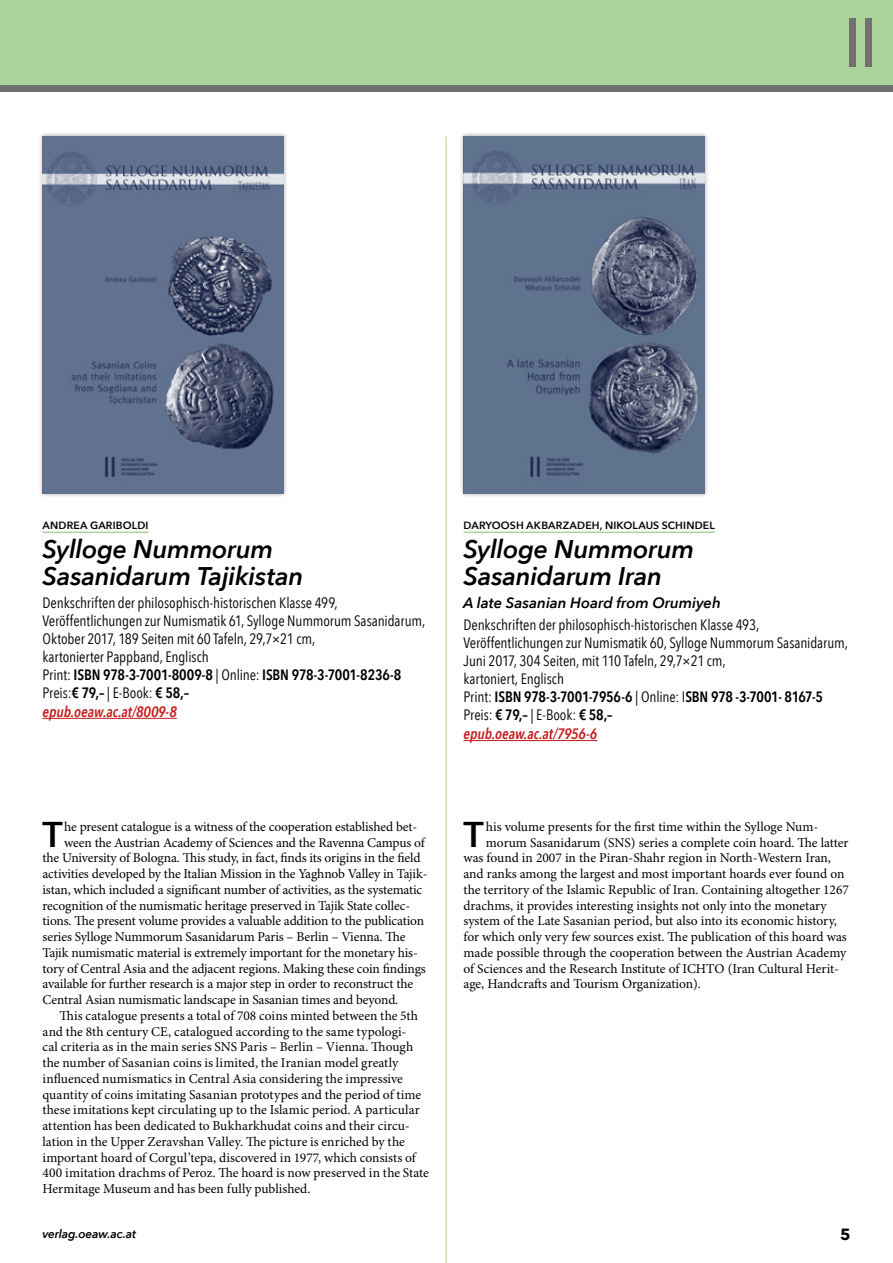
<style>
.page{position:relative;width:893px;height:1263px;background:#fff}
.page>*{position:absolute;margin:0;border:0;box-sizing:border-box;transform-origin:0 0}
.t1{font:600 35.7px "Avenir Next";color:#000}
.t2{font:italic 600 25.5px/27px "Avenir Next";letter-spacing:-.01em;color:#000}
.t3{font:700 16.2px "Avenir Next";color:#000}
.t4{font:15px/18px "Avenir Next Condensed";letter-spacing:-.005em;color:#000}
.t5{font:italic 600 15px "Avenir Next Condensed";letter-spacing:-.005em;color:#c51a1b}
.t6{font:italic 600 15px "Avenir Next";color:#000}
.t7{font:13.5px "Minion Pro";letter-spacing:-.005em;color:#000}
.t8{font:italic 600 12px "Avenir Next";letter-spacing:-.015em;color:#000}
.t9{font:600 10.5px "Avenir Next";letter-spacing:.015em;color:#000}
.s1{font-weight:600}
</style>
<div class="page">
<hr style="left:446px;top:136px;width:1px;height:1127px;background:#aad29a">
<div style="left:0;top:0;width:893px;height:91px;background:#70706f"></div>
<div style="left:0;top:0;width:893px;height:85px;background:#aad29a"></div>
<div style="left:849px;top:19px;width:7px;height:48px;background:#70706f"></div>
<div style="left:865px;top:19px;width:7px;height:48px;background:#70706f"></div>
<div style="left:459px;top:131px;width:250px;height:367px;background:#000;opacity:.33"></div>
<img style="left:463px;top:136px;width:242px;height:357px">
<div style="left:38px;top:131px;width:250px;height:367px;background:#000;opacity:.33"></div>
<img style="left:43px;top:136px;width:241px;height:357px">
<hr style="left:463px;top:531px;width:252px;height:2px;background:#aad29a">
<hr style="left:463px;top:740px;width:134px;height:1px;background:#c51a1b">
<hr style="left:43px;top:531px;width:105px;height:2px;background:#aad29a">
<hr style="left:43px;top:718px;width:134px;height:1px;background:#c51a1b">
<p class="t9" style="left:43px;top:517px;width:107px">ANDREA GARIBOLDI</p>
<h2 class="t2" style="left:43px;top:535px;width:262px">Sylloge Nummorum<br>Sasanidarum Tajikistan</h2>
<p class="t4" style="left:43px;top:593px;width:384px">Denkschriften der philosophisch-historischen Klasse 499, Veröffentlichungen zur Numismatik 61, Sylloge Nummorum Sasanidarum, Oktober 2017, 189 Seiten mit 60 Tafeln, 29,7×21 cm,<br>kartonierter Pappband, Englisch<br>Print: <span class="s1">ISBN 978-3-7001-8009-8</span> | Online: <span class="s1">ISBN 978-3-7001-8236-8<br></span>Preis:<span class="s1">€ 79,–</span> | E-Book: <span class="s1">€ 58,–</span></p>
<p class="t5" style="left:43px;top:703px;width:136px">epub.oeaw.ac.at/8009-8</p>
<h1 class="t1" style="left:43px;top:803px;width:22px">T</h1>
<p class="t7" style="left:64px;top:818px;width:354px">he present catalogue is a witness of the cooperation established bet-</p>
<p class="t7" style="left:64px;top:834px;width:362px">ween the Austrian Academy of Sciences and the Ravenna Campus of</p>
<p class="t7" style="left:43px;top:850px;width:379px">the University of Bologna. This study, in fact, finds its origins in the field</p>
<p class="t7" style="left:43px;top:866px;width:386px">activities developed by the Italian Mission in the Yaghnob Valley in Tajik-</p>
<p class="t7" style="left:43px;top:881px;width:381px">istan, which included a significant number of activities, as the systematic</p>
<p class="t7" style="left:43px;top:897px;width:369px">recognition of the numismatic heritage preserved in Tajik State collec-</p>
<p class="t7" style="left:43px;top:913px;width:383px">tions. The present volume provides a valuable addition to the publication</p>
<p class="t7" style="left:43px;top:929px;width:364px">series Sylloge Nummorum Sasanidarum Paris – Berlin – Vienna. The</p>
<p class="t7" style="left:43px;top:944px;width:377px">Tajik numismatic material is extremely important for the monetary his-</p>
<p class="t7" style="left:43px;top:960px;width:385px">tory of Central Asia and the adjacent regions. Making these coin findings</p>
<p class="t7" style="left:43px;top:976px;width:372px">available for further research is a major step in order to reconstruct the</p>
<p class="t7" style="left:43px;top:992px;width:357px">Central Asian numismatic landscape in Sasanian times and beyond.</p>
<p class="t7" style="left:60px;top:1007px;width:360px">This catalogue presents a total of 708 coins minted between the 5th</p>
<p class="t7" style="left:43px;top:1023px;width:365px">and the 8th century CE, catalogued according to the same typologi-</p>
<p class="t7" style="left:43px;top:1039px;width:372px">cal criteria as in the main series SNS Paris – Berlin – Vienna. Though</p>
<p class="t7" style="left:43px;top:1055px;width:357px">the number of Sasanian coins is limited, the Iranian model greatly</p>
<p class="t7" style="left:43px;top:1070px;width:362px">influenced numismatics in Central Asia considering the impressive</p>
<p class="t7" style="left:43px;top:1086px;width:380px">quantity of coins imitating Sasanian prototypes and the period of time</p>
<p class="t7" style="left:43px;top:1102px;width:379px">these imitations kept circulating up to the Islamic period. A particular</p>
<p class="t7" style="left:43px;top:1118px;width:369px">attention has been dedicated to Bukharkhudat coins and their circu-</p>
<p class="t7" style="left:43px;top:1133px;width:364px">lation in the Upper Zeravshan Valley. The picture is enriched by the</p>
<p class="t7" style="left:43px;top:1149px;width:375px">important hoard of Corgul’tepa, discovered in 1977, which consists of</p>
<p class="t7" style="left:43px;top:1165px;width:388px">400 imitation drachms of Peroz. The hoard is now preserved in the State</p>
<p class="t7" style="left:43px;top:1181px;width:270px">Hermitage Museum and has been fully published.</p>
<p class="t9" style="left:463px;top:517px;width:253px">DARYOOSH AKBARZADEH, NIKOLAUS SCHINDEL</p>
<h2 class="t2" style="left:463px;top:535px;width:232px">Sylloge Nummorum<br>Sasanidarum Iran</h2>
<p class="t6" style="left:463px;top:590px;width:259px">A late Sasanian Hoard from Orumiyeh</p>
<p class="t4" style="left:463px;top:615px;width:386px">Denkschriften der philosophisch-historischen Klasse 493, Veröffentlichungen zur Numismatik 60, Sylloge Nummorum Sasanidarum, Juni 2017, 304 Seiten, mit 110 Tafeln, 29,7×21 cm,<br>kartoniert, Englisch<br>Print: <span class="s1">ISBN 978-3-7001-7956-6</span> | Online: I<span class="s1">SBN 978 -3-7001- 8167-5<br></span>Preis: <span class="s1">€ 79,–</span> | E-Book: <span class="s1">€ 58,–</span></p>
<p class="t5" style="left:463px;top:725px;width:135px">epub.oeaw.ac.at/7956-6</p>
<h1 class="t1" style="left:463px;top:803px;width:22px">T</h1>
<p class="t7" style="left:486px;top:818px;width:334px">his volume presents for the first time within the Sylloge Num-</p>
<p class="t7" style="left:486px;top:834px;width:364px">morum Sasanidarum (SNS) series a complete coin hoard. The latter</p>
<p class="t7" style="left:463px;top:850px;width:369px">was found in 2007 in the Piran-Shahr region in North-Western Iran,</p>
<p class="t7" style="left:463px;top:866px;width:382px">and ranks among the largest and most important hoards ever found on</p>
<p class="t7" style="left:463px;top:881px;width:387px">the territory of the Islamic Republic of Iran. Containing altogether 1267</p>
<p class="t7" style="left:463px;top:897px;width:365px">drachms, it provides interesting insights not only into the monetary</p>
<p class="t7" style="left:463px;top:913px;width:375px">system of the Late Sasanian period, but also into its economic history,</p>
<p class="t7" style="left:463px;top:929px;width:385px">for which only very few sources exist. The publication of this hoard was</p>
<p class="t7" style="left:463px;top:944px;width:384px">made possible through the cooperation between the Austrian Academy</p>
<p class="t7" style="left:463px;top:960px;width:377px">of Sciences and the Research Institute of ICHTO (Iran Cultural Herit-</p>
<p class="t7" style="left:463px;top:976px;width:239px">age, Handcrafts and Tourism Organization).</p>
<p class="t8" style="left:43px;top:1223px;width:95px">verlag.oeaw.ac.at</p>
<p class="t3" style="left:840px;top:1220px;width:12px">5</p>
</div>
